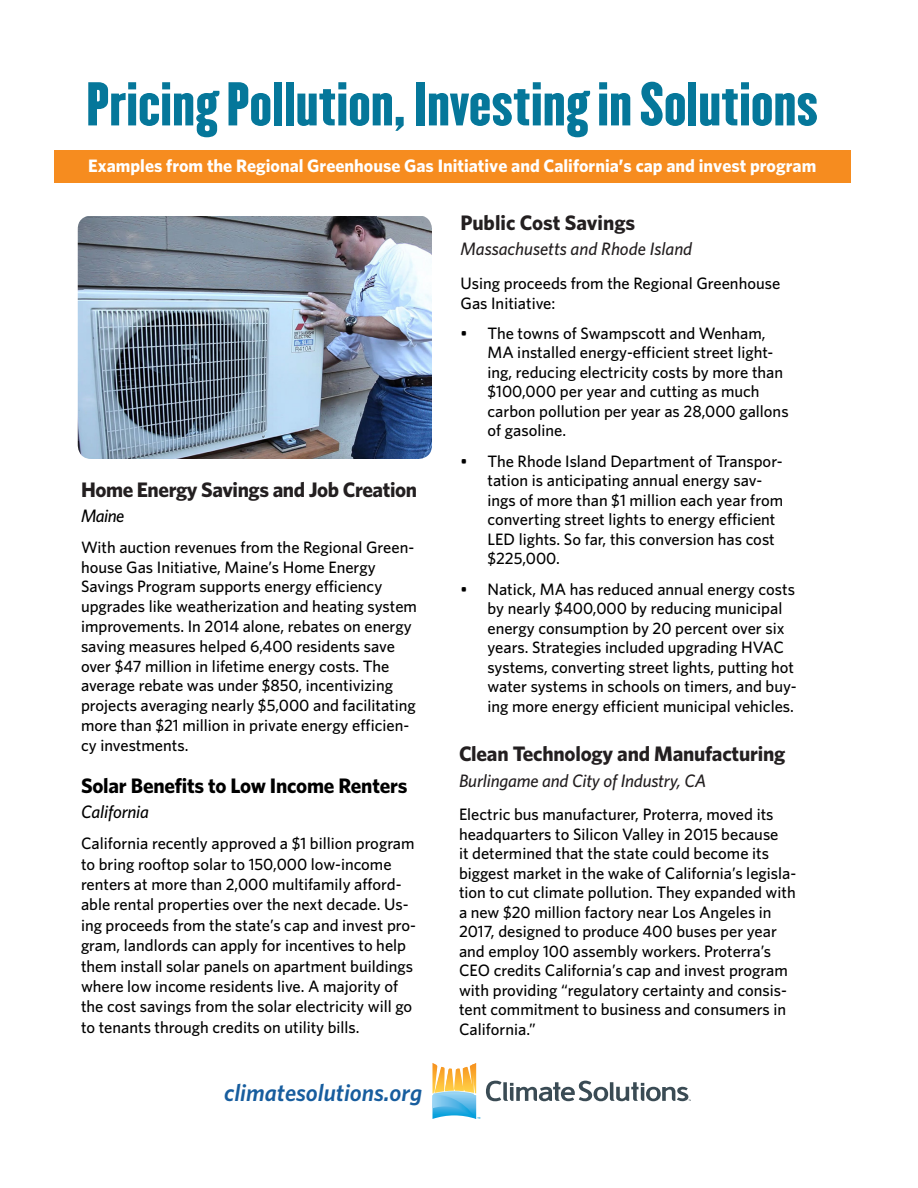
<style>
.page{position:relative;width:918px;height:1188px;background:#fff}
.page>*{position:absolute;margin:0;border:0;box-sizing:border-box;transform-origin:0 0}
.t1{font:54px "Champion HTF Lightweight";color:#05779a}
.t2{font:italic 600 24px "Whitney";color:#175d9e}
.t3{font:700 21px "Whitney HTF";letter-spacing:-.01em;color:#231f20}
.t4{font:700 21px "Whitney HTF";letter-spacing:-.01em;color:#000}
.t5{font:700 18px "Whitney";color:#fff}
.t6{font:italic 500 18px "Whitney HTF";letter-spacing:-.005em;color:#231f20}
.t7{font:italic 500 18px "Whitney HTF";letter-spacing:-.01em;color:#000}
.t8{font:500 16.5px/19.5px "Whitney HTF";color:#000}
</style>
<div class="page">
<svg style="left:486px;top:1081px;width:205px;height:20px"></svg>
<svg style="left:432px;top:1063px;width:48px;height:56px"></svg>
<div style="left:54px;top:150px;width:796px;height:33px;background:#f68c1f"></div>
<img style="left:78px;top:216px;width:354px;height:243px">
<h1 class="t1" style="left:86px;top:68px;width:733px">Pricing Pollution, Investing in Solutions</h1>
<p class="t5" style="left:88px;top:155px;width:730px">Examples from the Regional Greenhouse Gas Initiative and California’s cap and invest program</p>
<p class="t3" style="left:81px;top:477px;width:338px">Home Energy Savings and Job Creation</p>
<p class="t7" style="left:81px;top:505px;width:45px">Maine</p>
<p class="t8" style="left:81px;top:537px;width:338px">With auction revenues from the Regional Green&shy;house Gas Initiative, Maine’s Home Energy Savings Program supports energy efficiency upgrades like weatherization and heating system improvements. In 2014 alone, rebates on energy saving measures helped 6,400 residents save over $47 million in lifetime energy costs. The average rebate was under $850, incentivizing projects averaging nearly $5,000 and facilitating more than $21 million in private energy efficien&shy;cy investments.</p>
<p class="t4" style="left:81px;top:773px;width:328px">Solar Benefits to Low Income Renters</p>
<p class="t7" style="left:81px;top:801px;width:70px">California</p>
<p class="t8" style="left:81px;top:833px;width:337px;line-height:20.4px">California recently approved a $1 billion program to bring rooftop solar to 150,000 low-income renters at more than 2,000 multifamily afford&shy;able rental properties over the next decade. Us&shy;ing proceeds from the state’s cap and invest pro&shy;gram, landlords can apply for incentives to help them install solar panels on apartment buildings where low income residents live. A majority of the cost savings from the solar electricity will go to tenants through credits on utility bills.</p>
<h2 class="t2" style="left:224px;top:1078px;width:199px">climatesolutions.org</h2>
<p class="t3" style="left:460px;top:210px;width:176px">Public Cost Savings</p>
<p class="t6" style="left:460px;top:238px;width:233px">Massachusetts and Rhode Island</p>
<p class="t8" style="left:460px;top:273px;width:321px">Using proceeds from the Regional Greenhouse<br>Gas Initiative:</p>
<p class="t8" style="left:488px;top:323px;width:303px;text-indent:-27px">• The towns of Swampscott and Wenham, MA installed energy-efficient street light&shy;ing, reducing electricity costs by more than $100,000 per year and cutting as much carbon pollution per year as 28,000 gallons of gasoline.</p>
<p class="t8" style="left:488px;top:451px;width:297px;text-indent:-27px">• The Rhode Island Department of Transpor&shy;tation is anticipating annual energy sav&shy;ings of more than $1 million each year from converting street lights to energy efficient LED lights. So far, this conversion has cost $225,000.</p>
<p class="t8" style="left:488px;top:579px;width:311px;text-indent:-27px">• Natick, MA has reduced annual energy costs by nearly $400,000 by reducing municipal energy consumption by 20 percent over six years. Strategies included upgrading HVAC systems, converting street lights, putting hot water systems in schools on timers, and buy&shy;ing more energy efficient municipal vehicles.</p>
<p class="t3" style="left:459px;top:741px;width:328px">Clean Technology and Manufacturing</p>
<p class="t6" style="left:459px;top:770px;width:249px">Burlingame and City of Industry, CA</p>
<p class="t8" style="left:459px;top:804px;width:339px">Electric bus manufacturer, Proterra, moved its headquarters to Silicon Valley in 2015 because<br>it determined that the state could become its biggest market in the wake of California’s legisla&shy;tion to cut climate pollution. They expanded with a new $20 million factory near Los Angeles in 2017, designed to produce 400 buses per year and employ 100 assembly workers. Proterra’s CEO credits California’s cap and invest program with providing “regulatory certainty and consis&shy;tent commitment to business and consumers in California.”</p>
</div>
